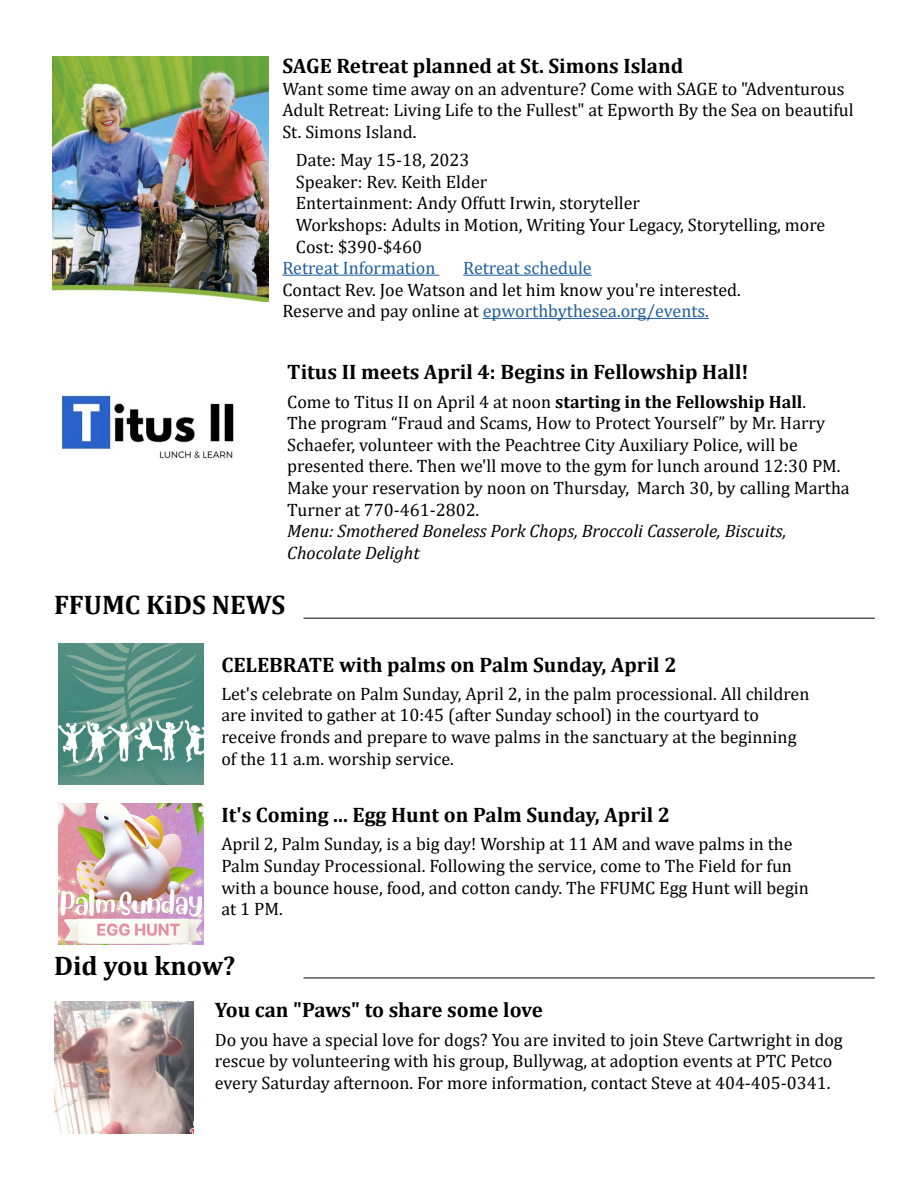
<style>
.page{position:relative;width:918px;height:1188px;background:#fff}
.page>*{position:absolute;margin:0;border:0;box-sizing:border-box;transform-origin:0 0}
.t1{font:700 27px "Cambria";color:#000}
.t2{font:700 21px "Cambria";color:#000}
.t3{font:18px/21.6px "Cambria";color:#000}
.t4{font:italic 18px/21.6px "Cambria";color:#000}
.t5{font:18px "Cambria";color:#215e9e}
.s1{color:#215e9e}
.s2{font-weight:700}
</style>
<div class="page">
<hr style="left:303px;top:618px;width:572px;height:1px;background:#000">
<img style="left:58px;top:643px;width:146px;height:142px">
<img style="left:58px;top:804px;width:146px;height:141px">
<hr style="left:282px;top:275px;width:157px;height:1px;background:#215e9e">
<hr style="left:463px;top:275px;width:129px;height:1px;background:#215e9e">
<hr style="left:483px;top:318px;width:226px;height:1px;background:#215e9e">
<img style="left:53px;top:57px;width:216px;height:244px">
<img style="left:60px;top:394px;width:174px;height:65px">
<hr style="left:303px;top:978px;width:572px;height:1px;background:#000">
<img style="left:54px;top:1002px;width:139px;height:132px">
<p class="t2" style="left:282px;top:51px;width:402px">SAGE Retreat planned at St. Simons Island</p>
<p class="t3" style="left:282px;top:78px;width:573px">Want some time away on an adventure? Come with SAGE to "Adventurous<br>Adult Retreat: Living Life to the Fullest" at Epworth By the Sea on beautiful<br>St. Simons Island.</p>
<p class="t3" style="left:296px;top:149px;width:531px">Date: May 15-18, 2023<br>Speaker: Rev. Keith Elder<br>Entertainment: Andy Offutt Irwin, storyteller<br>Workshops: Adults in Motion, Writing Your Legacy, Storytelling, more Cost: $390-$460</p>
<p class="t5" style="left:282px;top:257px;width:155px">Retreat Information</p>
<p class="t5" style="left:463px;top:257px;width:130px">Retreat schedule</p>
<p class="t3" style="left:282px;top:279px;width:460px">Contact Rev. Joe Watson and let him know you're interested.<br>Reserve and pay online at <span class="s1">epworthbythesea.org/events.</span></p>
<p class="t2" style="left:287px;top:357px;width:463px">Titus II meets April 4: Begins in Fellowship Hall!</p>
<p class="t3" style="left:287px;top:390px;width:564px">Come to Titus II on April 4 at noon <span class="s2">starting in the Fellowship Hall</span>.<br>The program “Fraud and Scams, How to Protect Yourself” by Mr. Harry Schaefer, volunteer with the Peachtree City Auxiliary Police, will be presented there. Then we'll move to the gym for lunch around 12:30 PM.<br>Make your reservation by noon on Thursday, March 30, by calling Martha Turner at 770-461-2802.</p>
<p class="t4" style="left:287px;top:519px;width:500px">Menu: Smothered Boneless Pork Chops, Broccoli Casserole, Biscuits,<br>Chocolate Delight</p>
<h1 class="t1" style="left:54px;top:585px;width:233px">FFUMC KiDS NEWS</h1>
<p class="t2" style="left:221px;top:650px;width:457px">CELEBRATE with palms on Palm Sunday, April 2</p>
<p class="t3" style="left:221px;top:683px;width:590px">Let's celebrate on Palm Sunday, April 2, in the palm processional. All children are invited to gather at 10:45 (after Sunday school) in the courtyard to receive fronds and prepare to wave palms in the sanctuary at the beginning of the 11 a.m. worship service.</p>
<p class="t2" style="left:221px;top:800px;width:450px">It's Coming ... Egg Hunt on Palm Sunday, April 2</p>
<p class="t3" style="left:221px;top:833px;width:589px">April 2, Palm Sunday, is a big day! Worship at 11 AM and wave palms in the Palm Sunday Processional. Following the service, come to The Field for fun with a bounce house, food, and cotton candy. The FFUMC Egg Hunt will begin at 1 PM.</p>
<h1 class="t1" style="left:54px;top:947px;width:183px">Did you know?</h1>
<p class="t2" style="left:215px;top:996px;width:330px">You can "Paws" to share some love</p>
<p class="t3" style="left:215px;top:1029px;width:629px">Do you have a special love for dogs? You are invited to join Steve Cartwright in dog rescue by volunteering with his group, Bullywag, at adoption events at PTC Petco every Saturday afternoon. For more information, contact Steve at 404-405-0341.</p>
</div>
